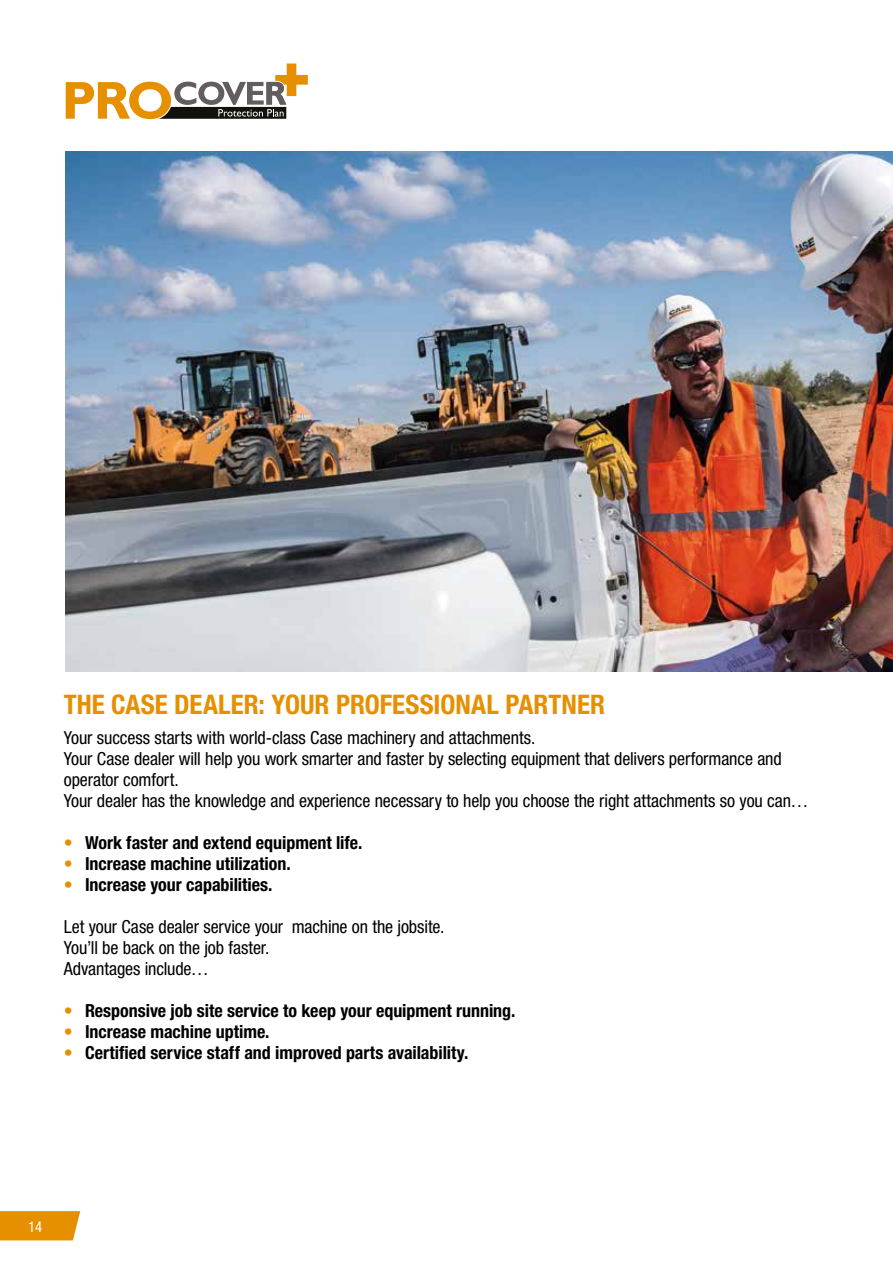
<style>
.page{position:relative;width:893px;height:1263px;background:#fff}
.page>*{position:absolute;margin:0;border:0;box-sizing:border-box;transform-origin:0 0}
.t1{font:700 condensed 27px "Helvetica Neue LT Std";color:#e69000}
.t2{font:condensed 18px/21px "Helvetica Neue LT Std";letter-spacing:-.005em;color:#000}
.t3{font:700 condensed 18px "Helvetica Neue LT Std";color:#000}
.t4{font:condensed 15px "Helvetica Neue LT Std";color:#fff}
.s1{font-weight:400;color:#e69000}
</style>
<div class="page">
<svg style="left:0;top:1211px;width:80px;height:29px;background:#e7950b"></svg>
<svg style="left:66px;top:63px;width:242px;height:56px"></svg>
<img style="left:65px;top:152px;width:655px;height:519px">
<img style="left:720px;top:151px;width:173px;height:521px">
<h1 class="t1" style="left:64px;top:688px;width:543px">THE CASE DEALER: YOUR PROFESSIONAL PARTNER</h1>
<p class="t2" style="left:64px;top:727px;width:746px">Your success starts with world-class Case machinery and attachments.<br>Your Case dealer will help you work smarter and faster by selecting equipment that delivers performance and operator comfort.<br>Your dealer has the knowledge and experience necessary to help you choose the right attachments so you can…</p>
<p class="t3" style="left:64px;top:831px;width:300px"><span class="s1">•</span> Work faster and extend equipment life.</p>
<p class="t3" style="left:64px;top:852px;width:228px"><span class="s1">•</span> Increase machine utilization.</p>
<p class="t3" style="left:64px;top:873px;width:210px"><span class="s1">•</span> Increase your capabilities.</p>
<p class="t2" style="left:64px;top:916px;width:382px">Let your Case dealer service your machine on the jobsite.<br>You’ll be back on the job faster.<br>Advantages include…</p>
<p class="t3" style="left:64px;top:999px;width:453px"><span class="s1">•</span> Responsive job site service to keep your equipment running.</p>
<p class="t3" style="left:64px;top:1020px;width:207px"><span class="s1">•</span> Increase machine uptime.</p>
<p class="t3" style="left:64px;top:1041px;width:406px"><span class="s1">•</span> Certified service staff and improved parts availability.</p>
<p class="t4" style="left:28px;top:1218px;width:16px">14</p>
</div>
